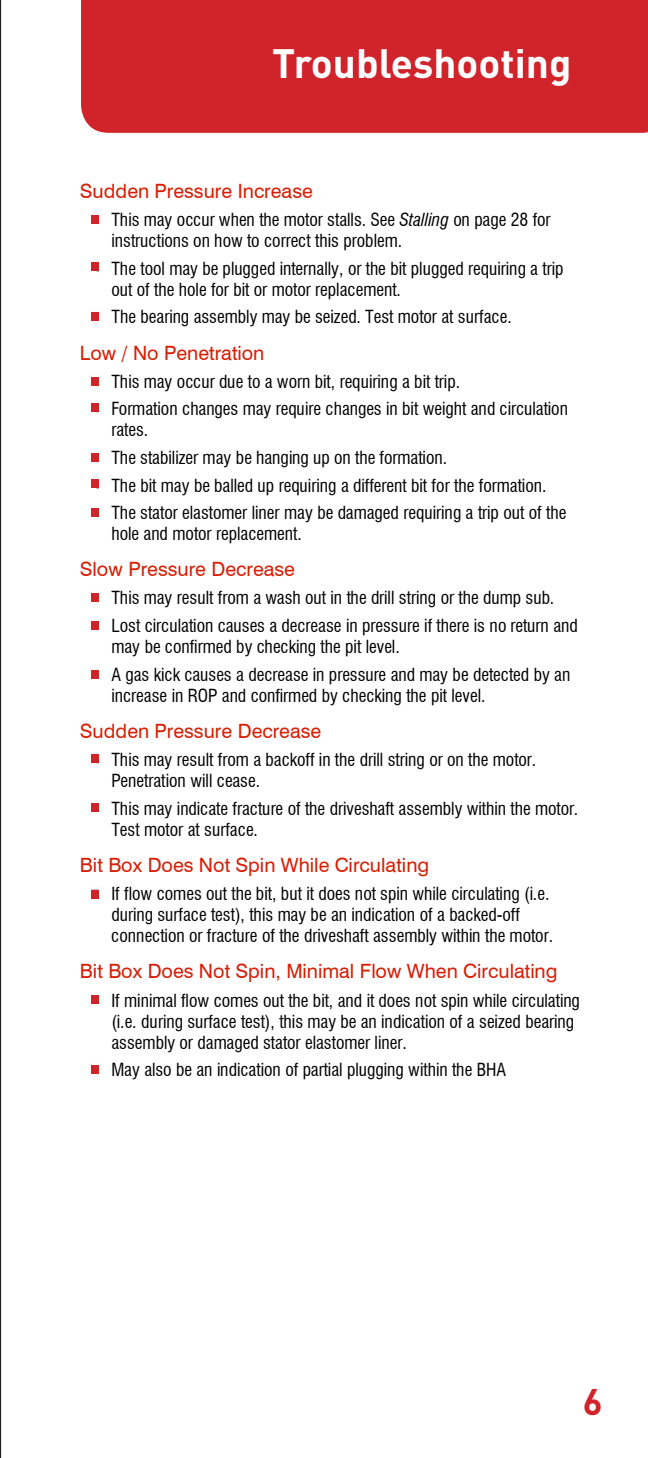
<style>
.page{position:relative;width:648px;height:1458px;background:#fff}
.page>*{position:absolute;margin:0;border:0;box-sizing:border-box;transform-origin:0 0}
.t1{font:700 40.5px "DIN";color:#fff}
.t2{font:700 36.68px "DIN";color:#d1232a}
.t3{font:19.8px "Swis 721 BT";color:#d81e05}
.t4{font:17.55px/21.2px "Swis 721 Cn BT";letter-spacing:-.005em;color:#000}
.s1{font-style:italic}
</style>
<div class="page">
<hr style="left:0;top:0;width:1px;height:1458px;background:#231f20">
<div style="left:81px;top:0;width:567px;height:133px;background:#d1232a"></div>
<div style="left:91px;top:215px;width:8px;height:9px;background:#d1232a"></div>
<div style="left:91px;top:262px;width:8px;height:9px;background:#d1232a"></div>
<div style="left:91px;top:377px;width:8px;height:9px;background:#d1232a"></div>
<div style="left:91px;top:453px;width:8px;height:9px;background:#d1232a"></div>
<div style="left:91px;top:312px;width:8px;height:9px;background:#d1232a"></div>
<div style="left:91px;top:403px;width:8px;height:9px;background:#d1232a"></div>
<div style="left:91px;top:480px;width:8px;height:8px;background:#d1232a"></div>
<div style="left:91px;top:593px;width:8px;height:9px;background:#d1232a"></div>
<div style="left:91px;top:508px;width:8px;height:9px;background:#d1232a"></div>
<div style="left:91px;top:621px;width:8px;height:9px;background:#d1232a"></div>
<div style="left:91px;top:670px;width:8px;height:9px;background:#d1232a"></div>
<div style="left:91px;top:754px;width:8px;height:9px;background:#d1232a"></div>
<div style="left:91px;top:804px;width:8px;height:8px;background:#d1232a"></div>
<div style="left:91px;top:890px;width:8px;height:9px;background:#d1232a"></div>
<div style="left:91px;top:995px;width:8px;height:9px;background:#d1232a"></div>
<div style="left:91px;top:1065px;width:8px;height:9px;background:#d1232a"></div>
<h1 class="t1" style="left:272px;top:37px;width:301px">Troubleshooting</h1>
<p class="t3" style="left:80px;top:179px;width:234px">Sudden Pressure Increase</p>
<p class="t4" style="left:111px;top:209px;width:441px">This may occur when the motor stalls. See <span class="s1">Stalling</span> on page 28 for instructions on how to correct this problem.</p>
<p class="t4" style="left:111px;top:258px;width:454px">The tool may be plugged internally, or the bit plugged requiring a trip out of the hole for bit or motor replacement.</p>
<p class="t4" style="left:111px;top:306px;width:402px">The bearing assembly may be seized. Test motor at surface.</p>
<p class="t3" style="left:80px;top:340px;width:186px">Low / No Penetration</p>
<p class="t4" style="left:111px;top:367px;width:458px;line-height:27.7px">This may occur due to a worn bit, requiring a bit trip.<br>Formation changes may require changes in bit weight and circulation</p>
<p class="t4" style="left:111px;top:416px;width:457px;line-height:27.7px">rates.<br>The stabilizer may be hanging up on the formation.<br>The bit may be balled up requiring a different bit for the formation.<br>The stator elastomer liner may be damaged requiring a trip out of the</p>
<p class="t4" style="left:111px;top:523px;width:192px">hole and motor replacement.</p>
<p class="t3" style="left:80px;top:557px;width:217px">Slow Pressure Decrease</p>
<p class="t4" style="left:111px;top:584px;width:468px;line-height:27.7px">This may result from a wash out in the drill string or the dump sub.<br>Lost circulation causes a decrease in pressure if there is no return and</p>
<p class="t4" style="left:111px;top:633px;width:461px;line-height:27.7px">may be confirmed by checking the pit level.<br>A gas kick causes a decrease in pressure and may be detected by an</p>
<p class="t4" style="left:111px;top:685px;width:376px">increase in ROP and confirmed by checking the pit level.</p>
<p class="t3" style="left:80px;top:719px;width:243px">Sudden Pressure Decrease</p>
<p class="t4" style="left:111px;top:749px;width:426px">This may result from a backoff in the drill string or on the motor.<br>Penetration will cease.</p>
<p class="t4" style="left:111px;top:798px;width:468px">This may indicate fracture of the driveshaft assembly within the motor.<br>Test motor at surface.</p>
<p class="t3" style="left:80px;top:853px;width:351px">Bit Box Does Not Spin While Circulating</p>
<p class="t4" style="left:111px;top:883px;width:443px">If flow comes out the bit, but it does not spin while circulating (i.e. during surface test), this may be an indication of a backed-off connection or fracture of the driveshaft assembly within the motor.</p>
<p class="t3" style="left:80px;top:959px;width:479px">Bit Box Does Not Spin, Minimal Flow When Circulating</p>
<p class="t4" style="left:111px;top:990px;width:470px">If minimal flow comes out the bit, and it does not spin while circulating (i.e. during surface test), this may be an indication of a seized bearing assembly or damaged stator elastomer liner.</p>
<p class="t4" style="left:111px;top:1059px;width:396px">May also be an indication of partial plugging within the BHA</p>
<h2 class="t2" style="left:583px;top:1378px;width:21px">6</h2>
</div>
